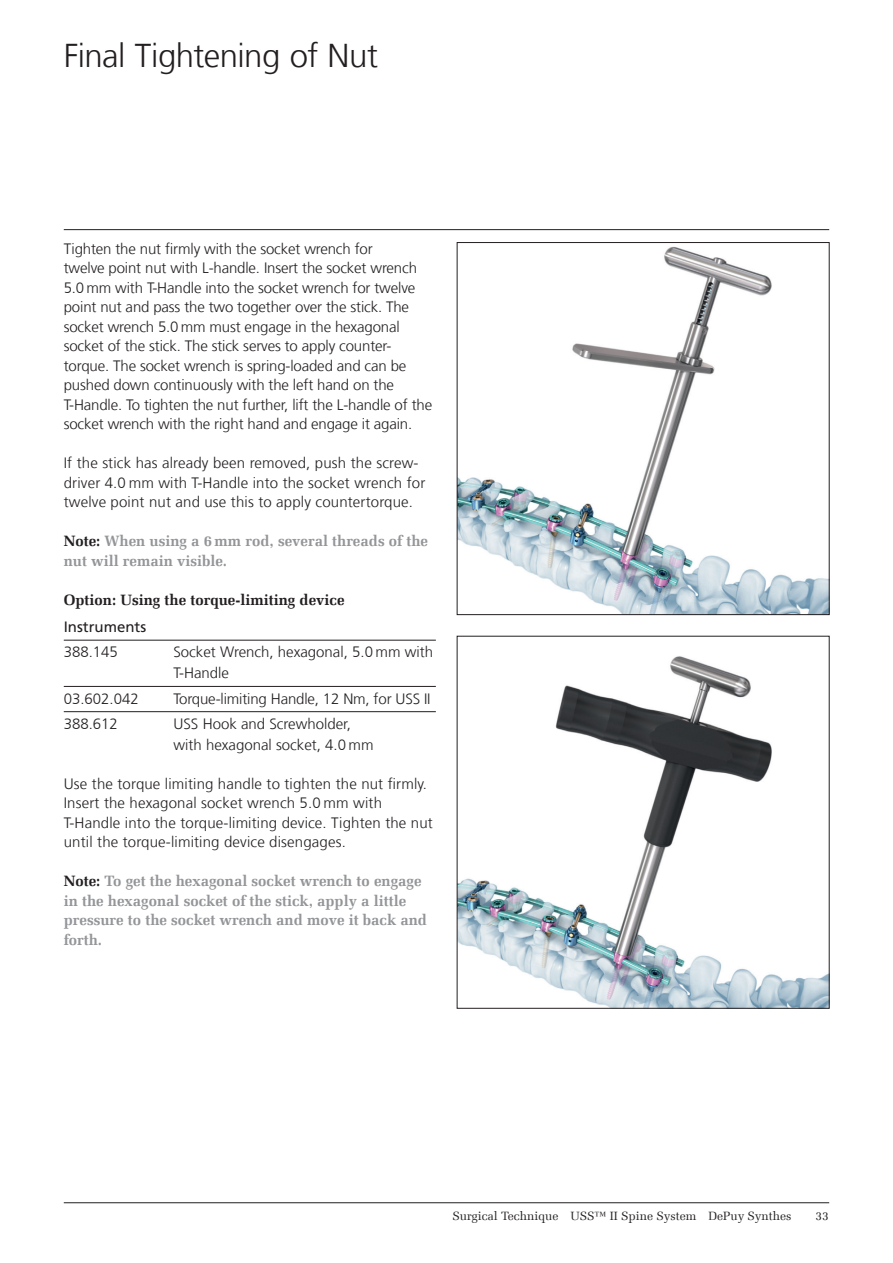
<style>
.page{position:relative;width:893px;height:1263px;background:#fff}
.page>*{position:absolute;margin:0;border:0;box-sizing:border-box;transform-origin:0 0}
._01_Headline{font:300 33px "Frutiger LT Com";letter-spacing:-.015em;color:#231f20}
._07_Body_Copy{font:300 15px/19.5px "Frutiger LT Com";letter-spacing:-.01em;color:#231f20}
._07_Body_Copy-2{font:300 15px/19.5px "Frutiger LT Com";letter-spacing:.01em;color:#231f20}
._11_Note{font:700 15px/19.5px "Melior Com";color:#939598}
._14_Product_list{font:300 15px/21px "Frutiger LT Com";color:#231f20}
._05_Subhead{font:700 15px "Melior Com";color:#231f20}
._14_Product_list_sub{font:15px "Frutiger LT Std";color:#231f20}
.t1{font:12px "Melior Com";color:#231f20}
.s1{color:#231f20}
</style>
<div class="page">
<hr style="left:64px;top:229px;width:765px;height:1px;background:#231f20">
<hr style="left:64px;top:1202px;width:765px;height:1px;background:#231f20">
<hr style="left:64px;top:640px;width:372px;height:1px;background:#231f20">
<hr style="left:64px;top:686px;width:372px;height:1px;background:#231f20">
<hr style="left:64px;top:711px;width:372px;height:1px;background:#231f20">
<img style="left:459px;top:246px;width:368px;height:367px">
<div style="left:457px;top:242px;width:372px;height:373px;border:1px solid #231f20"></div>
<img style="left:459px;top:656px;width:368px;height:350px">
<p class="_01_Headline" style="left:64px;top:37px;width:316px">Final Tightening of Nut</p>
<p class="_07_Body_Copy" style="left:64px;top:239px;width:370px">Tighten the nut fi rmly with the socket wrench for<br>twelve point nut with L-handle. Insert the socket wrench 5.0 mm with T-Handle into the socket wrench for twelve point nut and pass the two together over the stick. The socket wrench 5.0 mm must engage in the hexagonal socket of the stick. The stick serves to apply counter&shy;torque. The socket wrench is spring-loaded and can be pushed down continuously with the left hand on the T-Handle. To tighten the nut further, lift the L-handle of the socket wrench with the right hand and engage it again.</p>
<p class="_07_Body_Copy-2" style="left:64px;top:453px;width:363px">If the stick has already been removed, push the screw&shy;driver 4.0 mm with T-Handle into the socket wrench for twelve point nut and use this to apply countertorque.</p>
<p class="_11_Note" style="left:64px;top:531px;width:366px"><span class="s1">Note:</span> When using a 6 mm rod, several threads of the nut will remain visible.</p>
<p class="_05_Subhead" style="left:64px;top:590px;width:282px">Option: Using the torque-limiting device</p>
<p class="_14_Product_list_sub" style="left:64px;top:618px;width:84px">Instruments</p>
<p class="_14_Product_list" style="left:64px;top:642px;width:56px">388.145</p>
<p class="_14_Product_list" style="left:173px;top:642px;width:261px">Socket Wrench, hexagonal, 5.0 mm with<br>T-Handle</p>
<p class="_14_Product_list" style="left:64px;top:688px;width:77px">03.602.042</p>
<p class="_14_Product_list" style="left:173px;top:688px;width:259px">Torque-limiting Handle, 12 Nm, for USS II</p>
<p class="_14_Product_list" style="left:64px;top:713px;width:56px">388.612</p>
<p class="_14_Product_list" style="left:173px;top:713px;width:202px">USS Hook and Screwholder, with hexagonal socket, 4.0 mm</p>
<p class="_07_Body_Copy-2" style="left:64px;top:774px;width:371px">Use the torque limiting handle to tighten the nut fi rmly.<br>Insert the hexagonal socket wrench 5.0 mm with T-Handle into the torque-limiting device. Tighten the nut until the torque-limiting device disengages.</p>
<p class="_11_Note" style="left:64px;top:871px;width:365px"><span class="s1">Note:</span> To get the hexagonal socket wrench to engage in the hexagonal socket of the stick, apply a little pressure to the socket wrench and move it back and forth.</p>
<p class="t1" style="left:452px;top:1209px;width:340px">Surgical Technique USS™ II Spine System DePuy Synthes</p>
<p class="t1" style="left:815px;top:1209px;width:15px">33</p>
</div>
